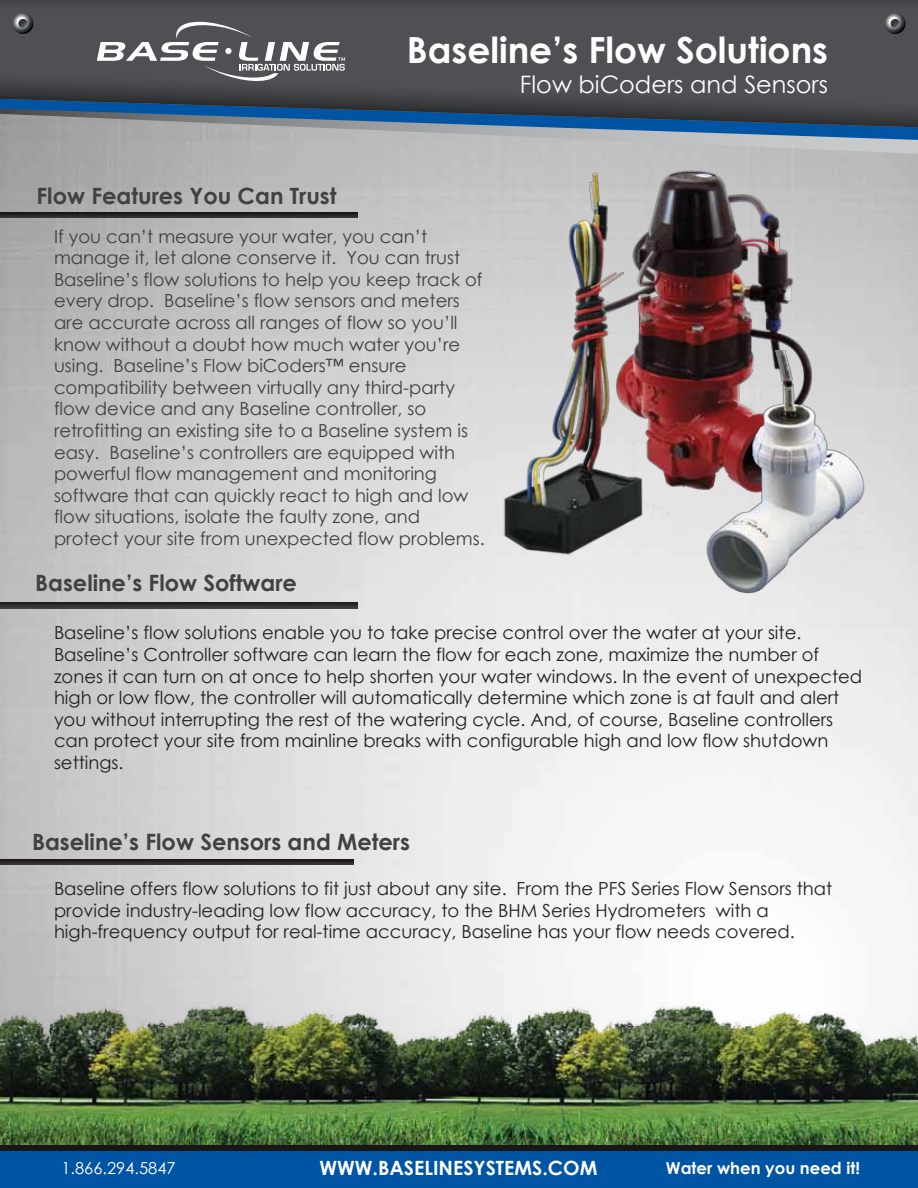
<style>
.page{position:relative;width:918px;height:1188px;background:#fff}
.page>*{position:absolute;margin:0;border:0;box-sizing:border-box;transform-origin:0 0}
.t1{font:700 36px "Century Gothic";color:#fff}
.t2{font:24px "Century Gothic";color:#fff}
.t3{font:700 22.5px "Century Gothic";color:#414042}
.t4{font:700 19.65px "Century Gothic";color:#fff}
.t5{font:18px/21.6px "Century Gothic";color:#231f20}
.t6{font:18px/21.6px "Century Gothic";color:#414042}
.t7{font:700 16.5px "Century Gothic";color:#fff}
.t8{font:16.5px "Century Gothic";color:#fff}
</style>
<div class="page">
<img style="left:0;top:154px;width:918px;height:831px">
<svg style="left:0;top:140px;width:918px;height:14px;background:#b8b8b8"></svg>
<svg style="left:0;top:128px;width:918px;height:12px;background:#90a0b0"></svg>
<svg style="left:0;top:0;width:918px;height:128px;background:#474f58"></svg>
<svg style="left:13px;top:13px;width:20px;height:21px"></svg>
<svg style="left:13px;top:14px;width:20px;height:19px"></svg>
<svg style="left:13px;top:14px;width:19px;height:19px"></svg>
<svg style="left:13px;top:14px;width:19px;height:18px"></svg>
<svg style="left:14px;top:14px;width:18px;height:18px"></svg>
<svg style="left:14px;top:14px;width:17px;height:18px"></svg>
<svg style="left:14px;top:15px;width:17px;height:16px"></svg>
<svg style="left:14px;top:15px;width:16px;height:16px"></svg>
<svg style="left:15px;top:15px;width:14px;height:15px"></svg>
<svg style="left:16px;top:16px;width:12px;height:13px"></svg>
<svg style="left:885px;top:13px;width:21px;height:21px"></svg>
<svg style="left:885px;top:13px;width:20px;height:21px"></svg>
<svg style="left:885px;top:14px;width:20px;height:19px"></svg>
<svg style="left:885px;top:14px;width:19px;height:19px"></svg>
<svg style="left:886px;top:14px;width:18px;height:18px"></svg>
<svg style="left:886px;top:14px;width:17px;height:18px"></svg>
<svg style="left:886px;top:15px;width:17px;height:16px"></svg>
<svg style="left:887px;top:15px;width:15px;height:15px"></svg>
<svg style="left:888px;top:16px;width:13px;height:13px"></svg>
<svg style="left:97px;top:18px;width:248px;height:66px;background:#6b6d6f"></svg>
<img style="left:0;top:985px;width:918px;height:160px">
<div style="left:0;top:1145px;width:918px;height:43px;background:#0054a4"></div>
<div style="left:0;top:1145px;width:918px;height:5px;background:#1a1617"></div>
<div style="left:0;top:860px;width:353px;height:5px;background:#2c2a2b"></div>
<div style="left:0;top:602px;width:358px;height:6px;background:#2e2c2d"></div>
<div style="left:0;top:213px;width:358px;height:5px;background:#2a2829"></div>
<img style="left:575px;top:149px;width:253px;height:369px">
<img style="left:480px;top:163px;width:186px;height:400px">
<img style="left:699px;top:350px;width:174px;height:256px">
<h1 class="t1" style="left:407px;top:23px;width:423px">Baseline’s Flow Solutions</h1>
<h2 class="t2" style="left:520px;top:68px;width:310px">Flow biCoders and Sensors</h2>
<p class="t3" style="left:36px;top:178px;width:302px">Flow Features You Can Trust</p>
<p class="t6" style="left:54px;top:225px;width:432px">If you can’t measure your water, you can’t manage it, let alone conserve it. You can trust Baseline’s flow solutions to help you keep track of every drop. Baseline’s flow sensors and meters are accurate across all ranges of flow so you’ll know without a doubt how much water you’re using. Baseline’s Flow biCoders™ ensure compatibility between virtually any third-party flow device and any Baseline controller, so retrofitting an existing site to a Baseline system is easy. Baseline’s controllers are equipped with powerful flow management and monitoring software that can quickly react to high and low flow situations, isolate the faulty zone, and protect your site from unexpected flow problems.</p>
<p class="t3" style="left:35px;top:566px;width:263px">Baseline’s Flow Software</p>
<p class="t5" style="left:54px;top:622px;width:810px">Baseline’s flow solutions enable you to take precise control over the water at your site.<br>Baseline’s Controller software can learn the flow for each zone, maximize the number of zones it can turn on at once to help shorten your water windows. In the event of unexpected high or low flow, the controller will automatically determine which zone is at fault and alert you without interrupting the rest of the watering cycle. And, of course, Baseline controllers can protect your site from mainline breaks with configurable high and low flow shutdown settings.</p>
<p class="t3" style="left:32px;top:825px;width:379px">Baseline’s Flow Sensors and Meters</p>
<p class="t5" style="left:54px;top:878px;width:780px">Baseline offers flow solutions to fit just about any site. From the PFS Series Flow Sensors that provide industry-leading low flow accuracy, to the BHM Series Hydrometers with a high-frequency output for real-time accuracy, Baseline has your flow needs covered.</p>
<p class="t8" style="left:61px;top:1157px;width:116px">1.866.294.5847</p>
<p class="t4" style="left:319px;top:1153px;width:280px">WWW.BASELINESYSTEMS.COM</p>
<p class="t7" style="left:666px;top:1155px;width:196px">Water when you need it!</p>
</div>
